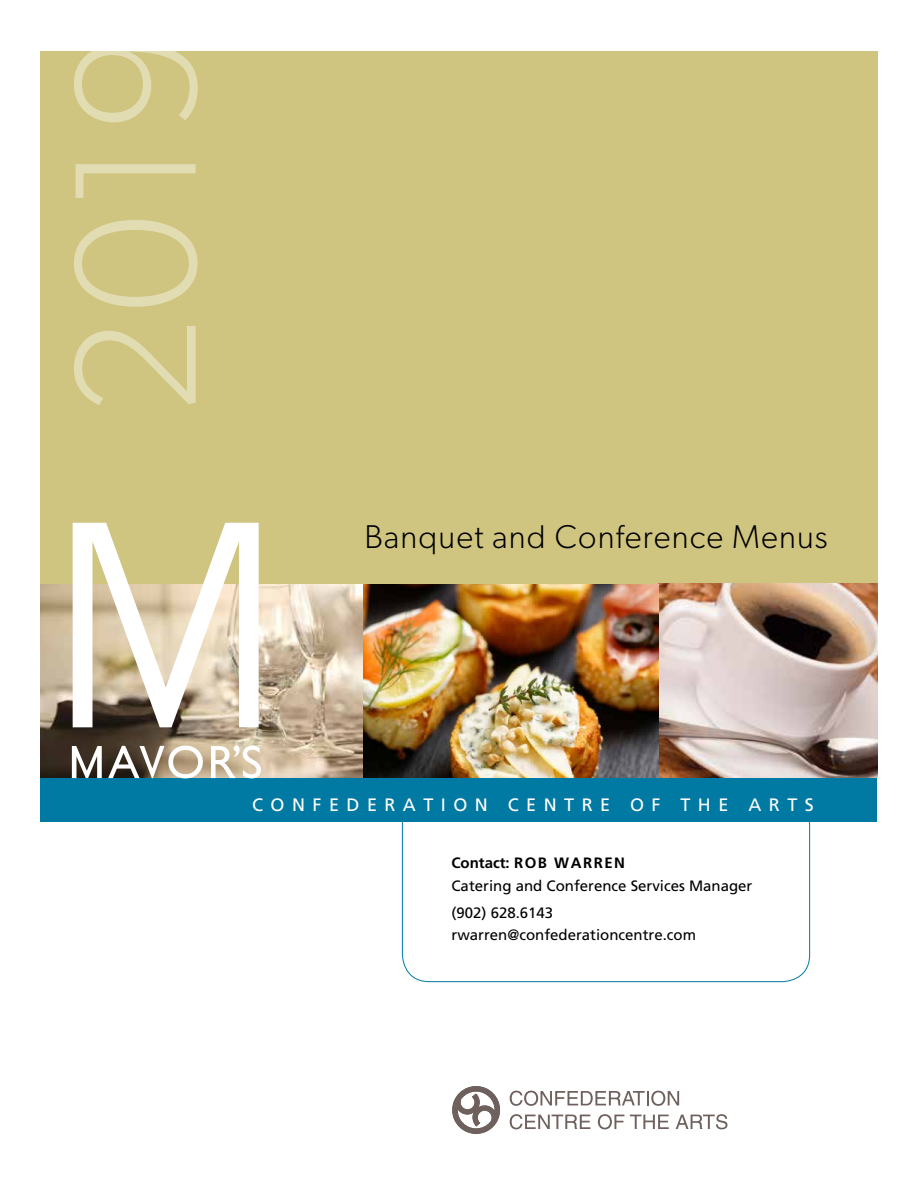
<style>
.page{position:relative;width:918px;height:1188px;background:#fff}
.page>*{position:absolute;margin:0;border:0;box-sizing:border-box;transform-origin:0 0}
.t1{font:300 174px "Gibson";color:#e2dcb3}
.t2{font:300 33px "Gibson";letter-spacing:.035em;color:#000}
.t3{font:18px "Frutiger";letter-spacing:.415em;color:#fff}
.t4{font:15px/27px "Frutiger";color:#000}
.t5{font:700 15px "Frutiger";letter-spacing:.1em;color:#000}
</style>
<div class="page">
<div style="left:40px;top:39px;width:838px;height:594px;background:#cfc580"></div>
<div style="left:40px;top:632px;width:838px;height:190px;background:#0079a3"></div>
<img style="left:40px;top:584px;width:838px;height:194px">
<svg style="left:452px;top:1086px;width:48px;height:48px"></svg>
<svg style="left:510px;top:1091px;width:169px;height:15px"></svg>
<svg style="left:510px;top:1114px;width:80px;height:15px"></svg>
<svg style="left:598px;top:1114px;width:26px;height:15px"></svg>
<svg style="left:630px;top:1115px;width:39px;height:14px"></svg>
<svg style="left:676px;top:1114px;width:51px;height:15px"></svg>
<svg style="left:73px;top:523px;width:186px;height:204px"></svg>
<svg style="left:72px;top:746px;width:30px;height:32px"></svg>
<svg style="left:108px;top:746px;width:95px;height:32px;background:#a39788"></svg>
<svg style="left:211px;top:746px;width:50px;height:32px;background:#e3d8c5"></svg>
<div style="left:0;top:0;width:918px;height:51px;background:#fff"></div>
<h1 class="t1" style="left:31px;top:416px;width:384px;rotate:-90deg">2019</h1>
<h2 class="t2" style="left:364px;top:517px;width:465px">Banquet and Conference Menus</h2>
<p class="t3" style="left:252px;top:794px;width:563px">CONFEDERATION CENTRE OF THE ARTS</p>
<p class="t5" style="left:452px;top:854px;width:175px">Contact: ROB WARREN</p>
<p class="t4" style="left:452px;top:872px;width:302px">Catering and Conference Services Manager (902) 628.6143</p>
<p class="t4" style="left:452px;top:921px;width:246px">rwarren@confederationcentre.com</p>
</div>
